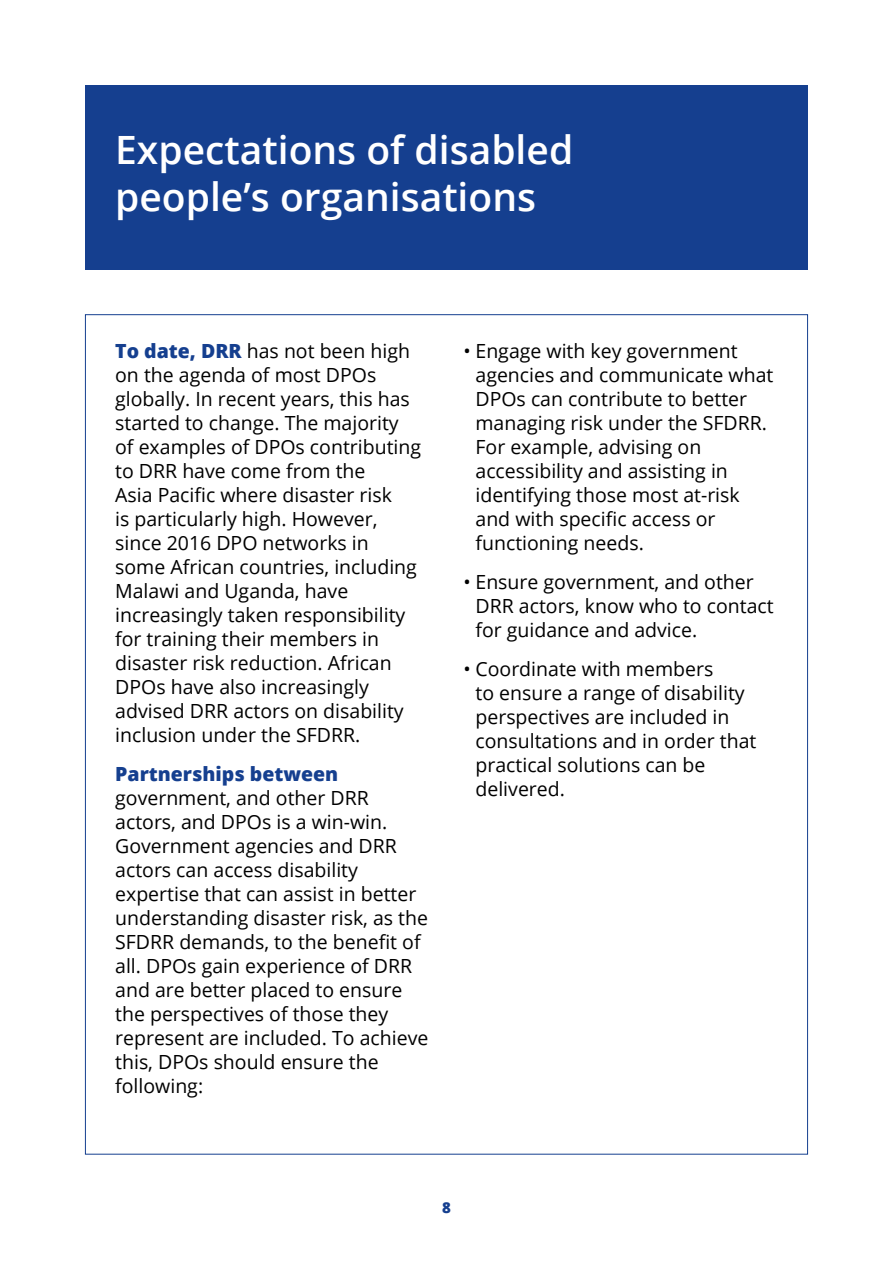
<style>
.page{position:relative;width:893px;height:1263px;background:#fff}
.page>*{position:absolute;margin:0;border:0;box-sizing:border-box;transform-origin:0 0}
.t1{font:600 39px/46.8px "Open Sans";color:#fff}
.t2{font:19.5px/24px "Open Sans";color:#000}
.t3{font:800 15px "Open Sans";color:#153f8f}
.s1{font-weight:800;color:#153f8f}
</style>
<div class="page">
<div style="left:85px;top:85px;width:723px;height:185px;background:#153f8f"></div>
<h1 class="t1" style="left:115px;top:125px;width:460px">Expectations of disabled people’s organisations</h1>
<p class="t2" style="left:115px;top:338px;width:307px"><span class="s1">To date, DRR</span> has not been high on the agenda of most DPOs globally. In recent years, this has started to change. The majority of examples of DPOs contributing to DRR have come from the<br>Asia Pacific where disaster risk<br>is particularly high. However, since 2016 DPO networks in some African countries, including<br>Malawi and Uganda, have increasingly taken responsibility for training their members in disaster risk reduction. African<br>DPOs have also increasingly advised DRR actors on disability inclusion under the SFDRR.</p>
<p class="t2" style="left:115px;top:761px;width:315px"><span class="s1">Partnerships between </span>government, and other DRR actors, and DPOs is a win-win.<br>Government agencies and DRR actors can access disability expertise that can assist in better understanding disaster risk, as the<br>SFDRR demands, to the benefit of all. DPOs gain experience of DRR and are better placed to ensure the perspectives of those they represent are included. To achieve this, DPOs should ensure the following:</p>
<p class="t2" style="left:475px;top:338px;width:299px;text-indent:-12px">• Engage with key government agencies and communicate what<br>DPOs can contribute to better managing risk under the SFDRR.<br>For example, advising on accessibility and assisting in identifying those most at-risk and with specific access or functioning needs.</p>
<p class="t2" style="left:475px;top:569px;width:300px;text-indent:-12px">• Ensure government, and other<br>DRR actors, know who to contact for guidance and advice.</p>
<p class="t2" style="left:475px;top:656px;width:282px;text-indent:-12px">• Coordinate with members<br>to ensure a range of disability perspectives are included in consultations and in order that practical solutions can be delivered.</p>
<p class="t3" style="left:442px;top:1196px;width:10px">8</p>
</div>
